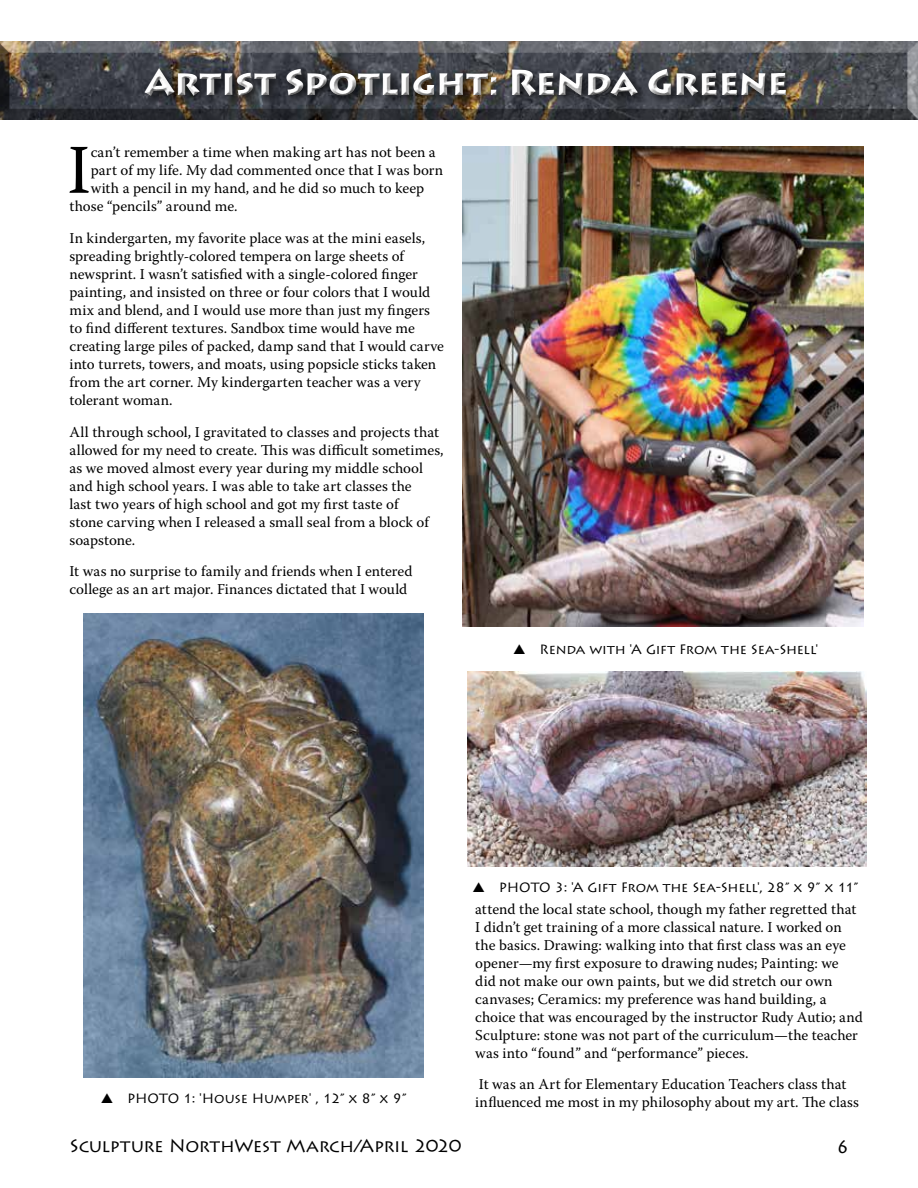
<style>
.page{position:relative;width:918px;height:1188px;background:#fff}
.page>*{position:absolute;margin:0;border:0;box-sizing:border-box;transform-origin:0 0}
.t1{font:69.6px "Warnock Pro";color:#000}
.t2{font:900 36px "Lithos Pro";letter-spacing:-.005em;color:#fff}
.t3{font:18px "Lithos Pro";letter-spacing:-.025em;color:#000}
.t4{font:15px/18px "Warnock Pro";letter-spacing:.005em;color:#000}
.t5{font:13.5px "Lithos Pro";letter-spacing:-.015em;color:#000}
</style>
<div class="page">
<img style="left:83px;top:613px;width:341px;height:465px">
<img style="left:463px;top:147px;width:400px;height:479px">
<img style="left:467px;top:672px;width:399px;height:195px">
<div style="left:0;top:40px;width:918px;height:80px;background:#000;opacity:.75"></div>
<div style="left:133px;top:60px;width:665px;height:39px;background:#fff;opacity:.75"></div>
<div style="left:133px;top:62px;width:665px;height:47px;background:#000;opacity:.75"></div>
<h2 class="t2" style="left:144px;top:60px;width:645px">Artist Spotlight: Renda Greene</h2>
<h1 class="t1" style="left:67px;top:128px;width:25px">I</h1>
<p class="t4" style="left:91px;top:143px;width:347px">can’t remember a time when making art has not been a</p>
<p class="t4" style="left:91px;top:161px;width:354px">part of my life. My dad commented once that I was born</p>
<p class="t4" style="left:91px;top:179px;width:335px">with a pencil in my hand, and he did so much to keep</p>
<p class="t4" style="left:69px;top:197px;width:170px">those “pencils” around me.</p>
<p class="t4" style="left:69px;top:229px;width:376px">In kindergarten, my favorite place was at the mini easels, spreading brightly-colored tempera on large sheets of newsprint. I wasn’t satisfied with a single-colored finger painting, and insisted on three or four colors that I would mix and blend, and I would use more than just my fingers to find different textures. Sandbox time would have me creating large piles of packed, damp sand that I would carve into turrets, towers, and moats, using popsicle sticks taken from the art corner. My kindergarten teacher was a very tolerant woman.</p>
<p class="t4" style="left:69px;top:422px;width:376px">All through school, I gravitated to classes and projects that allowed for my need to create. This was difficult sometimes, as we moved almost every year during my middle school and high school years. I was able to take art classes the<br>last two years of high school and got my first taste of<br>stone carving when I released a small seal from a block of soapstone.</p>
<p class="t4" style="left:69px;top:562px;width:345px">It was no surprise to family and friends when I entered college as an art major. Finances dictated that I would</p>
<p class="t5" style="left:540px;top:641px;width:280px">Renda with 'A Gift From the Sea-Shell'</p>
<p class="t5" style="left:127px;top:1090px;width:281px">PHOTO 1: 'House Humper' , 12” x 8” x 9”</p>
<p class="t5" style="left:499px;top:880px;width:361px">PHOTO 3: 'A Gift From the Sea-Shell', 28” x 9” x 11”</p>
<p class="t4" style="left:475px;top:899px;width:389px">attend the local state school, though my father regretted that I didn’t get training of a more classical nature. I worked on the basics. Drawing: walking into that first class was an eye opener—my first exposure to drawing nudes; Painting: we did not make our own paints, but we did stretch our own canvases; Ceramics: my preference was hand building, a choice that was encouraged by the instructor Rudy Autio; and Sculpture: stone was not part of the curriculum—the teacher was into “found” and “performance” pieces.</p>
<p class="t4" style="left:475px;top:1075px;width:385px">It was an Art for Elementary Education Teachers class that influenced me most in my philosophy about my art. The class</p>
<p class="t3" style="left:69px;top:1135px;width:394px">Sculpture NorthWest March/April 2020</p>
<p class="t3" style="left:837px;top:1136px;width:14px">6</p>
</div>
